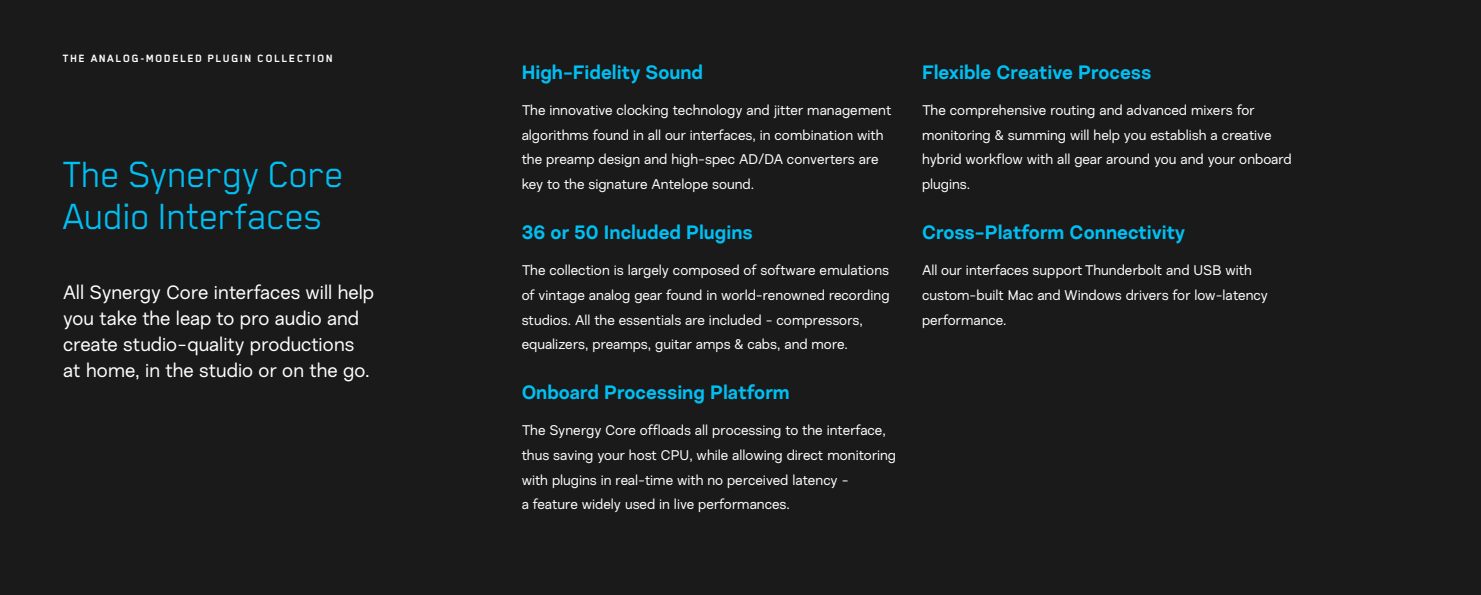
<style>
.page{position:relative;width:1481px;height:595px;background:#fff}
.page>*{position:absolute;margin:0;border:0;box-sizing:border-box;transform-origin:0 0}
.t1{font:42px/42px "Blender Pro";letter-spacing:-.02em;color:#00bff3}
.t2{font:19.25px/26.2px "Nurom";color:#fff}
.t3{font:700 19.25px "Nurom";color:#00bff3}
.t4{font:14px/24.8px "Nurom";color:#fff}
.t5{font:700 12.25px "Blender Pro";letter-spacing:.12em;color:#fff}
</style>
<div class="page">
<div style="left:0;top:0;width:1480px;height:595px;background:#1a1a1a"></div>
<p class="t5" style="left:63px;top:52px;width:272px">THE ANALOG-MODELED PLUGIN COLLECTION</p>
<h1 class="t1" style="left:63px;top:152px;width:283px">The Synergy Core<br>Audio Interfaces</h1>
<h2 class="t2" style="left:63px;top:279px;width:313px">All Synergy Core interfaces will help you take the leap to pro audio and create studio-quality productions at home, in the studio or on the go.</h2>
<h2 class="t3" style="left:521px;top:60px;width:183px">High-Fidelity Sound</h2>
<p class="t4" style="left:522px;top:97px;width:371px">The innovative clocking technology and jitter management algorithms found in all our interfaces, in combination with the preamp design and high-spec AD/DA converters are key to the signature Antelope sound.</p>
<h2 class="t3" style="left:522px;top:220px;width:233px">36 or 50 Included Plugins</h2>
<p class="t4" style="left:522px;top:257px;width:369px">The collection is largely composed of software emulations of vintage analog gear found in world-renowned recording studios. All the essentials are included - compressors, equalizers, preamps, guitar amps &amp; cabs, and more.</p>
<h2 class="t3" style="left:522px;top:380px;width:270px">Onboard Processing Platform</h2>
<p class="t4" style="left:522px;top:418px;width:376px">The Synergy Core offloads all processing to the interface, thus saving your host CPU, while allowing direct monitoring with plugins in real-time with no perceived latency -<br>a feature widely used in live performances.</p>
<h2 class="t3" style="left:922px;top:60px;width:231px">Flexible Creative Process</h2>
<p class="t4" style="left:922px;top:97px;width:371px">The comprehensive routing and advanced mixers for monitoring &amp; summing will help you establish a creative hybrid workflow with all gear around you and your onboard plugins.</p>
<h2 class="t3" style="left:922px;top:220px;width:265px">Cross-Platform Connectivity</h2>
<p class="t4" style="left:922px;top:257px;width:347px">All our interfaces support Thunderbolt and USB with custom-built Mac and Windows drivers for low-latency performance.</p>
</div>
